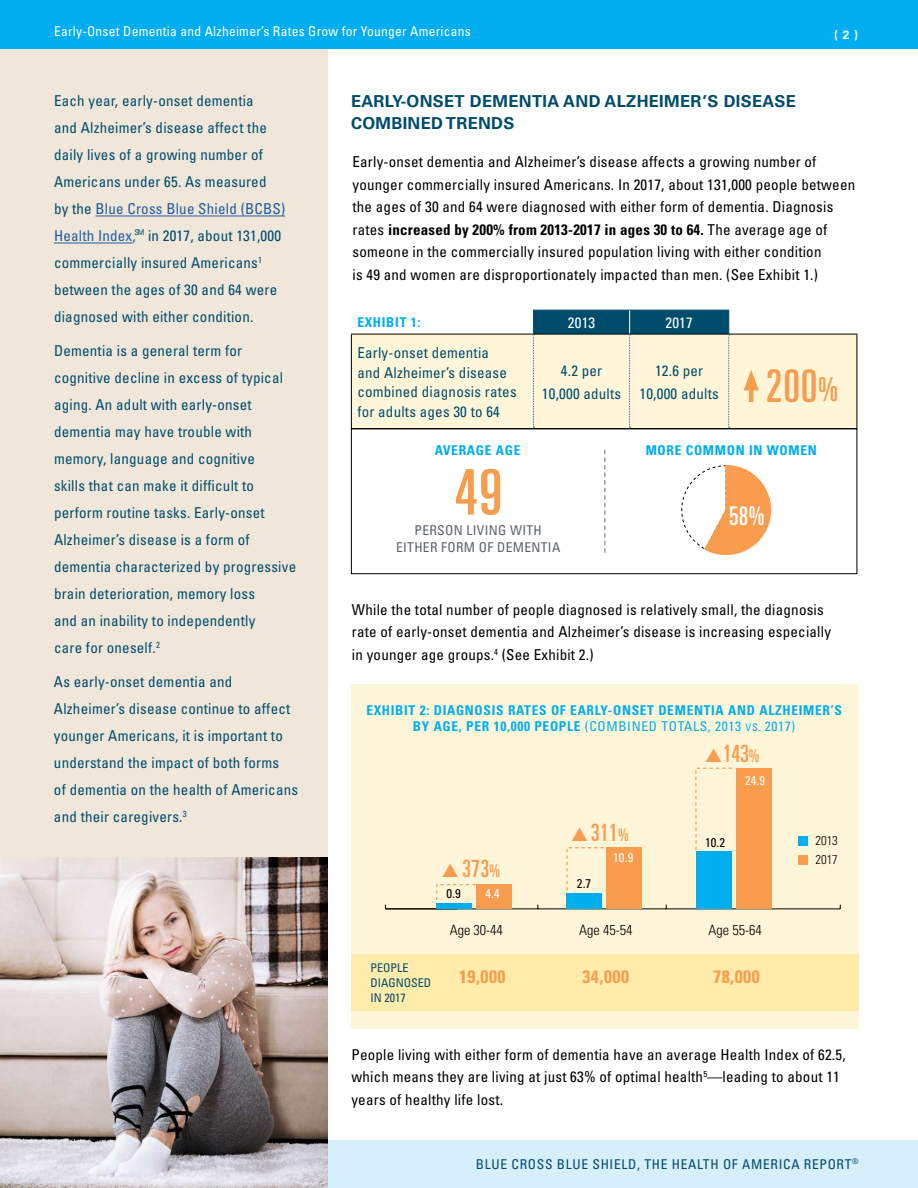
<style>
.page{position:relative;width:918px;height:1188px;background:#fff}
.page>*{position:absolute;margin:0;border:0;box-sizing:border-box;transform-origin:0 0}
.t1{font:ultra-condensed 63px "Univers";color:#f89c4d}
.t2{font:ultra-condensed 45px "Univers";color:#f89c4d}
.t3{font:ultra-condensed 25.65px "Univers";color:#fff}
.t4{font:ultra-condensed 23.85px "Univers";letter-spacing:.01em;color:#f89c4d}
.t5{font:700 condensed 18px "Univers";letter-spacing:.03em;color:#f89c4d}
.t6{font:700 16.5px/22.5px "Univers";letter-spacing:.02em;color:#004c6c}
.t7{font:condensed 15px/27px "Univers";letter-spacing:.015em;color:#004c6c}
.t8{font:condensed 15px/22.5px "Univers";letter-spacing:.015em;color:#000}
.t9{font:condensed 15px "Univers";letter-spacing:.015em;color:#fff}
.t10{font:300 condensed 14.25px "Univers";color:#000}
.t11{font:700 condensed 13.5px/16.2px "Univers";letter-spacing:.05em;color:#00aeef;text-align:center}
.t12{font:condensed 13.5px "Univers";letter-spacing:.02em;color:#fff}
.t13{font:condensed 13.5px "Univers";letter-spacing:.05em;color:#004c6c}
.t14{font:condensed 13.5px/16.2px "Univers";letter-spacing:.025em;color:#5f636a;text-align:center}
.t15{font:condensed 12.75px "Univers";color:#fff}
.t16{font:condensed 12.75px "Univers";color:#000}
.t17{font:300 condensed 12.75px/19px "Univers";color:#000}
.t18{font:condensed 12px/15px "Univers";color:#004c6c}
.t19{font:700 12px "Univers";color:#fff}
.s1{color:#215e9e}
.s2{font-weight:700}
.s3{font-size:33px}
.s4{font-weight:400}
.s5{font-weight:400;font-size:10.5px}
.s6{font-size:17.55px}
</style>
<div class="page">
<div style="left:0;top:0;width:918px;height:49px;background:#00aeef"></div>
<div style="left:0;top:1140px;width:918px;height:48px;background:#d7eefb"></div>
<div style="left:351px;top:684px;width:508px;height:344px;background:#fff6da"></div>
<hr style="left:385px;top:908px;width:455px;height:1px;background:#000">
<hr style="left:351px;top:739px;width:1px;height:170px;background:#000">
<div style="left:736px;top:768px;width:36px;height:141px;background:#f89c4d"></div>
<div style="left:798px;top:836px;width:10px;height:10px;background:#00aeef"></div>
<div style="left:798px;top:855px;width:10px;height:10px;background:#f89c4d"></div>
<div style="left:0;top:49px;width:327px;height:1139px;background:#f0e7da"></div>
<img style="left:0;top:858px;width:327px;height:330px">
<hr style="left:96px;top:216px;width:189px;height:1px;background:#215e9e">
<hr style="left:54px;top:243px;width:79px;height:1px;background:#215e9e">
<div style="left:351px;top:954px;width:508px;height:57px;background:#ffecab"></div>
<div style="left:352px;top:335px;width:505px;height:93px;background:#fff6da"></div>
<hr style="left:351px;top:334px;width:183px;height:1px;background:#000">
<hr style="left:351px;top:334px;width:1px;height:94px;background:#000">
<hr style="left:729px;top:334px;width:128px;height:1px;background:#000">
<hr style="left:857px;top:334px;width:1px;height:94px;background:#000">
<svg style="left:533px;top:310px;width:197px;height:118px;background:#c9d1c2"></svg>
<hr style="left:749px;top:382px;width:4px;height:20px;background:#f89c4d">
<svg style="left:744px;top:370px;width:15px;height:20px"></svg>
<div style="left:351px;top:428px;width:506px;height:146px;border:1px solid #000"></div>
<svg style="left:681px;top:465px;width:90px;height:90px"></svg>
<svg style="left:604px;top:450px;width:2px;height:103px"></svg>
<svg style="left:436px;top:767px;width:300px;height:142px"></svg>
<p class="t12" style="left:54px;top:23px;width:418px">Early-Onset Dementia and Alzheimer’s Rates Grow for Younger Americans</p>
<p class="t19" style="left:834px;top:27px;width:25px">( 2 )</p>
<p class="t7" style="left:54px;top:87px;width:233px">Each year, early-onset dementia<br>and Alzheimer’s disease affect the daily lives of a growing number of Americans under 65. As measured<br>by the <span class="s1">Blue Cross Blue Shield (BCBS)<br>Health Index,</span><sup>SM</sup> in 2017, about 131,000 commercially insured Americans<sup>1 </sup>between the ages of 30 and 64 were diagnosed with either condition.</p>
<p class="t7" style="left:54px;top:337px;width:244px">Dementia is a general term for cognitive decline in excess of typical aging. An adult with early-onset dementia may have trouble with memory, language and cognitive<br>skills that can make it difficult to perform routine tasks. Early-onset<br>Alzheimer’s disease is a form of dementia characterized by progressive brain deterioration, memory loss<br>and an inability to independently<br>care for oneself.<sup>2</sup></p>
<p class="t7" style="left:54px;top:668px;width:246px">As early-onset dementia and Alzheimer’s disease continue to affect younger Americans, it is important to understand the impact of both forms<br>of dementia on the health of Americans and their caregivers.<sup>3</sup></p>
<p class="t6" style="left:351px;top:90px;width:446px">EARLY-ONSET DEMENTIA AND ALZHEIMER’S DISEASE<br>COMBINED TRENDS</p>
<p class="t8" style="left:352px;top:150px;width:504px">Early-onset dementia and Alzheimer’s disease affects a growing number of younger commercially insured Americans. In 2017, about 131,000 people between the ages of 30 and 64 were diagnosed with either form of dementia. Diagnosis rates <span class="s2">increased by 200% from 2013-2017 in ages 30 to 64.</span> The average age of someone in the commercially insured population living with either condition<br>is 49 and women are disproportionately impacted than men. (See Exhibit 1.)</p>
<p class="t11" style="left:357px;top:314px;width:65px">EXHIBIT 1:</p>
<p class="t9" style="left:568px;top:313px;width:29px">2013</p>
<p class="t9" style="left:666px;top:313px;width:29px">2017</p>
<p class="t7" style="left:357px;top:343px;width:161px;line-height:19.5px">Early-onset dementia<br>and Alzheimer’s disease combined diagnosis rates for adults ages 30 to 64</p>
<p class="t7" style="left:542px;top:359px;width:81px;line-height:22.5px;text-align:center">4.2 per<br>10,000 adults</p>
<p class="t7" style="left:640px;top:359px;width:81px;line-height:22.5px;text-align:center">12.6 per<br>10,000 adults</p>
<h2 class="t2" style="left:766px;top:361px;width:74px">200<span class="s3">%</span></h2>
<p class="t11" style="left:435px;top:442px;width:87px">AVERAGE AGE</p>
<h1 class="t1" style="left:455px;top:456px;width:49px">49</h1>
<p class="t14" style="left:396px;top:522px;width:166px">PERSON LIVING WITH<br>EITHER FORM OF DEMENTIA</p>
<p class="t11" style="left:646px;top:442px;width:173px">MORE COMMON IN WOMEN</p>
<h3 class="t3" style="left:729px;top:501px;width:37px">58%</h3>
<p class="t8" style="left:352px;top:598px;width:481px">While the total number of people diagnosed is relatively small, the diagnosis rate of early-onset dementia and Alzheimer’s disease is increasing especially in younger age groups.<sup>4</sup> (See Exhibit 2.)</p>
<p class="t11" style="left:366px;top:702px;width:477px">EXHIBIT 2: DIAGNOSIS RATES OF EARLY-ONSET DEMENTIA AND ALZHEIMER’S<br>BY AGE, PER 10,000 PEOPLE <span class="s4">(COMBINED TOTALS, 2013</span> <span class="s5">VS.</span> <span class="s4">2017)</span></p>
<h3 class="t4" style="left:723px;top:740px;width:38px">143<span class="s6">%</span></h3>
<h3 class="t4" style="left:591px;top:819px;width:40px">311<span class="s6">%</span></h3>
<p class="t15" style="left:745px;top:773px;width:22px">24.9</p>
<p class="t16" style="left:705px;top:834px;width:22px">10.2</p>
<p class="t15" style="left:613px;top:850px;width:22px">10.9</p>
<h3 class="t4" style="left:462px;top:855px;width:40px">373<span class="s6">%</span></h3>
<p class="t15" style="left:486px;top:885px;width:16px">4.4</p>
<p class="t16" style="left:577px;top:875px;width:16px">2.7</p>
<p class="t16" style="left:446px;top:885px;width:16px">0.9</p>
<p class="t10" style="left:450px;top:922px;width:55px">Age 30-44</p>
<p class="t10" style="left:579px;top:922px;width:55px">Age 45-54</p>
<p class="t10" style="left:709px;top:922px;width:55px">Age 55-64</p>
<p class="t18" style="left:370px;top:960px;width:62px">PEOPLE<br>DIAGNOSED<br>IN 2017</p>
<p class="t5" style="left:459px;top:966px;width:48px">19,000</p>
<p class="t5" style="left:582px;top:966px;width:48px">34,000</p>
<p class="t5" style="left:713px;top:966px;width:48px">78,000</p>
<p class="t17" style="left:815px;top:831px;width:24px">2013<br>2017</p>
<p class="t8" style="left:351px;top:1043px;width:496px">People living with either form of dementia have an average Health Index of 62.5, which means they are living at just 63% of optimal health<sup>5</sup>—leading to about 11 years of healthy life lost.</p>
<p class="t13" style="left:476px;top:1156px;width:384px">BLUE CROSS BLUE SHIELD, THE HEALTH OF AMERICA REPORT<sup>®</sup></p>
</div>
